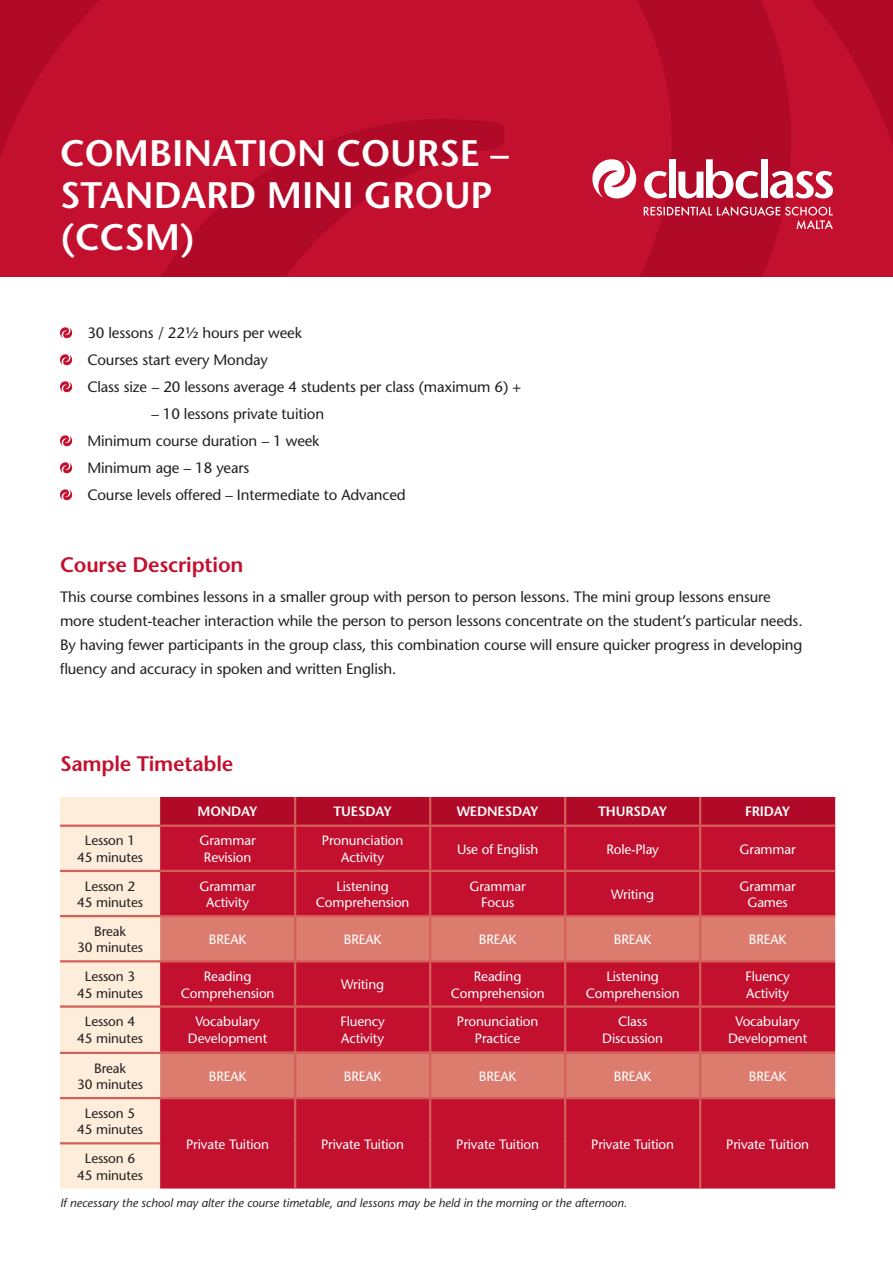
<style>
.page{position:relative;width:893px;height:1263px;background:#fff}
.page>*{position:absolute;margin:0;border:0;box-sizing:border-box;transform-origin:0 0}
.t1{font:600 36.9px/42px "Stone Sans";color:#fff}
.t2{font:600 21px "Stone Sans";letter-spacing:-.01em;color:#c3102f}
.t3{font:15px/24px "Stone Sans";letter-spacing:-.01em;color:#231f20}
.t4{font:13.5px/16.5px "Stone Sans";letter-spacing:-.01em;color:#fff;text-align:center}
.t5{font:13.5px/16.5px "Stone Sans";letter-spacing:-.01em;color:#231f20;text-align:center}
.t6{font:600 13.5px "Stone Sans";letter-spacing:-.01em;color:#fff}
.t7{font:italic 12px "Stone Sans";color:#231f20}
</style>
<div class="page">
<svg style="left:0;top:0;width:893px;height:276px;background:#be0e2d"></svg>
<svg style="left:60px;top:327px;width:12px;height:12px"></svg>
<svg style="left:60px;top:354px;width:12px;height:12px"></svg>
<svg style="left:60px;top:381px;width:12px;height:12px"></svg>
<svg style="left:60px;top:435px;width:12px;height:12px"></svg>
<svg style="left:60px;top:462px;width:12px;height:12px"></svg>
<svg style="left:60px;top:489px;width:12px;height:12px"></svg>
<svg style="left:644px;top:206px;width:189px;height:23px;background:#c1324b"></svg>
<svg style="left:644px;top:171px;width:23px;height:27px"></svg>
<div style="left:669px;top:159px;width:7px;height:39px;background:#fff"></div>
<svg style="left:678px;top:159px;width:81px;height:39px"></svg>
<div style="left:761px;top:159px;width:7px;height:39px;background:#fff"></div>
<svg style="left:770px;top:171px;width:63px;height:27px"></svg>
<svg style="left:592px;top:158px;width:44px;height:42px"></svg>
<svg style="left:60px;top:797px;width:775px;height:391px;background:#d1505a"></svg>
<div style="left:160px;top:1099px;width:675px;height:89px;background:#c3102f"></div>
<hr style="left:160px;top:1052px;width:135px;height:2px;background:#d46159">
<hr style="left:295px;top:1052px;width:135px;height:2px;background:#d46159">
<hr style="left:294px;top:1054px;width:2px;height:43px;background:#d46159">
<hr style="left:430px;top:1052px;width:135px;height:2px;background:#d46159">
<hr style="left:429px;top:1054px;width:2px;height:43px;background:#d46159">
<hr style="left:565px;top:1052px;width:135px;height:2px;background:#d46159">
<hr style="left:564px;top:1054px;width:2px;height:43px;background:#d46159">
<hr style="left:700px;top:1052px;width:135px;height:2px;background:#d46159">
<hr style="left:699px;top:1054px;width:2px;height:43px;background:#d46159">
<hr style="left:160px;top:1097px;width:135px;height:2px;background:#d46159">
<hr style="left:295px;top:1097px;width:135px;height:2px;background:#d46159">
<hr style="left:294px;top:1099px;width:2px;height:44px;background:#d46159">
<hr style="left:430px;top:1097px;width:135px;height:2px;background:#d46159">
<hr style="left:429px;top:1099px;width:2px;height:44px;background:#d46159">
<hr style="left:565px;top:1097px;width:135px;height:2px;background:#d46159">
<hr style="left:564px;top:1099px;width:2px;height:44px;background:#d46159">
<hr style="left:700px;top:1097px;width:135px;height:2px;background:#d46159">
<hr style="left:699px;top:1099px;width:2px;height:44px;background:#d46159">
<hr style="left:294px;top:1143px;width:2px;height:45px;background:#d46159">
<hr style="left:429px;top:1143px;width:2px;height:45px;background:#d46159">
<hr style="left:564px;top:1143px;width:2px;height:45px;background:#d46159">
<hr style="left:699px;top:1143px;width:2px;height:45px;background:#d46159">
<hr style="left:60px;top:1052px;width:100px;height:2px;background:#d46159">
<hr style="left:60px;top:1097px;width:100px;height:2px;background:#d46159">
<hr style="left:60px;top:1142px;width:100px;height:2px;background:#d46159">
<p class="t1" style="left:60px;top:132px;width:450px">COMBINATION COURSE –<br>STANDARD MINI GROUP (CCSM)</p>
<p class="t3" style="left:87px;top:321px;width:216px">30 lessons / 22½ hours per week</p>
<p class="t3" style="left:87px;top:348px;width:182px">Courses start every Monday</p>
<p class="t3" style="left:87px;top:375px;width:435px">Class size – 20 lessons average 4 students per class (maximum 6) +</p>
<p class="t3" style="left:151px;top:402px;width:174px">– 10 lessons private tuition</p>
<p class="t3" style="left:87px;top:429px;width:234px">Minimum course duration – 1 week</p>
<p class="t3" style="left:87px;top:456px;width:163px">Minimum age – 18 years</p>
<p class="t3" style="left:87px;top:483px;width:320px">Course levels offered – Intermediate to Advanced</p>
<p class="t2" style="left:60px;top:552px;width:185px">Course Description</p>
<p class="t3" style="left:60px;top:585px;width:712px">This course combines lessons in a smaller group with person to person lessons. The mini group lessons ensure</p>
<p class="t3" style="left:60px;top:609px;width:744px">more student-teacher interaction while the person to person lessons concentrate on the student’s particular needs.</p>
<p class="t3" style="left:60px;top:633px;width:744px">By having fewer participants in the group class, this combination course will ensure quicker progress in developing fluency and accuracy in spoken and written English.</p>
<p class="t2" style="left:60px;top:751px;width:175px">Sample Timetable</p>
<p class="t5" style="left:85px;top:832px;width:52px">Lesson 1</p>
<p class="t5" style="left:77px;top:849px;width:67px">45 minutes</p>
<p class="t5" style="left:85px;top:878px;width:52px">Lesson 2</p>
<p class="t5" style="left:77px;top:894px;width:67px">45 minutes</p>
<p class="t6" style="left:198px;top:803px;width:62px">MONDAY</p>
<p class="t6" style="left:333px;top:803px;width:60px">TUESDAY</p>
<p class="t6" style="left:457px;top:803px;width:83px">WEDNESDAY</p>
<p class="t6" style="left:598px;top:803px;width:71px">THURSDAY</p>
<p class="t6" style="left:745px;top:803px;width:47px">FRIDAY</p>
<p class="t4" style="left:200px;top:832px;width:58px">Grammar<br>Revision</p>
<p class="t4" style="left:322px;top:832px;width:83px">Pronunciation</p>
<p class="t4" style="left:341px;top:849px;width:44px">Activity</p>
<p class="t4" style="left:457px;top:841px;width:83px">Use of English</p>
<p class="t4" style="left:606px;top:841px;width:54px">Role-Play</p>
<p class="t4" style="left:740px;top:841px;width:58px">Grammar</p>
<p class="t4" style="left:200px;top:878px;width:58px">Grammar<br>Activity</p>
<p class="t4" style="left:316px;top:878px;width:95px">Listening<br>Comprehension</p>
<p class="t4" style="left:470px;top:878px;width:58px">Grammar<br>Focus</p>
<p class="t4" style="left:611px;top:886px;width:45px">Writing</p>
<p class="t4" style="left:740px;top:878px;width:58px">Grammar<br>Games</p>
<p class="t5" style="left:77px;top:923px;width:67px">Break<br>30 minutes</p>
<p class="t4" style="left:209px;top:931px;width:39px">BREAK</p>
<p class="t4" style="left:344px;top:931px;width:39px">BREAK</p>
<p class="t4" style="left:479px;top:931px;width:39px">BREAK</p>
<p class="t4" style="left:614px;top:931px;width:39px">BREAK</p>
<p class="t4" style="left:749px;top:931px;width:39px">BREAK</p>
<p class="t5" style="left:77px;top:968px;width:67px">Lesson 3<br>45 minutes</p>
<p class="t4" style="left:181px;top:968px;width:95px">Reading<br>Comprehension</p>
<p class="t4" style="left:341px;top:976px;width:45px">Writing</p>
<p class="t4" style="left:451px;top:968px;width:95px">Reading<br>Comprehension</p>
<p class="t4" style="left:586px;top:968px;width:95px">Listening<br>Comprehension</p>
<p class="t4" style="left:745px;top:968px;width:46px;text-align:left">Fluency<br>Activity</p>
<p class="t5" style="left:85px;top:1013px;width:52px">Lesson 4</p>
<p class="t5" style="left:77px;top:1030px;width:67px">45 minutes</p>
<p class="t4" style="left:188px;top:1013px;width:81px">Vocabulary<br>Development</p>
<p class="t4" style="left:340px;top:1013px;width:46px;text-align:left">Fluency<br>Activity</p>
<p class="t4" style="left:457px;top:1013px;width:83px">Pronunciation</p>
<p class="t4" style="left:602px;top:1013px;width:62px">Class<br>Discussion</p>
<p class="t4" style="left:728px;top:1013px;width:81px">Vocabulary<br>Development</p>
<p class="t4" style="left:475px;top:1030px;width:47px">Practice</p>
<p class="t5" style="left:77px;top:1060px;width:67px">Break<br>30 minutes</p>
<p class="t4" style="left:209px;top:1068px;width:39px">BREAK</p>
<p class="t4" style="left:344px;top:1068px;width:39px">BREAK</p>
<p class="t4" style="left:479px;top:1068px;width:39px">BREAK</p>
<p class="t4" style="left:614px;top:1068px;width:39px">BREAK</p>
<p class="t4" style="left:749px;top:1068px;width:39px">BREAK</p>
<p class="t5" style="left:77px;top:1105px;width:67px">Lesson 5<br>45 minutes</p>
<p class="t4" style="left:186px;top:1136px;width:84px">Private Tuition</p>
<p class="t4" style="left:321px;top:1136px;width:84px">Private Tuition</p>
<p class="t4" style="left:456px;top:1136px;width:84px">Private Tuition</p>
<p class="t4" style="left:591px;top:1136px;width:84px">Private Tuition</p>
<p class="t4" style="left:726px;top:1136px;width:84px">Private Tuition</p>
<p class="t5" style="left:85px;top:1150px;width:52px">Lesson 6</p>
<p class="t5" style="left:77px;top:1166px;width:67px">45 minutes</p>
<p class="t7" style="left:60px;top:1196px;width:569px">If necessary the school may alter the course timetable, and lessons may be held in the morning or the afternoon.</p>
</div>
